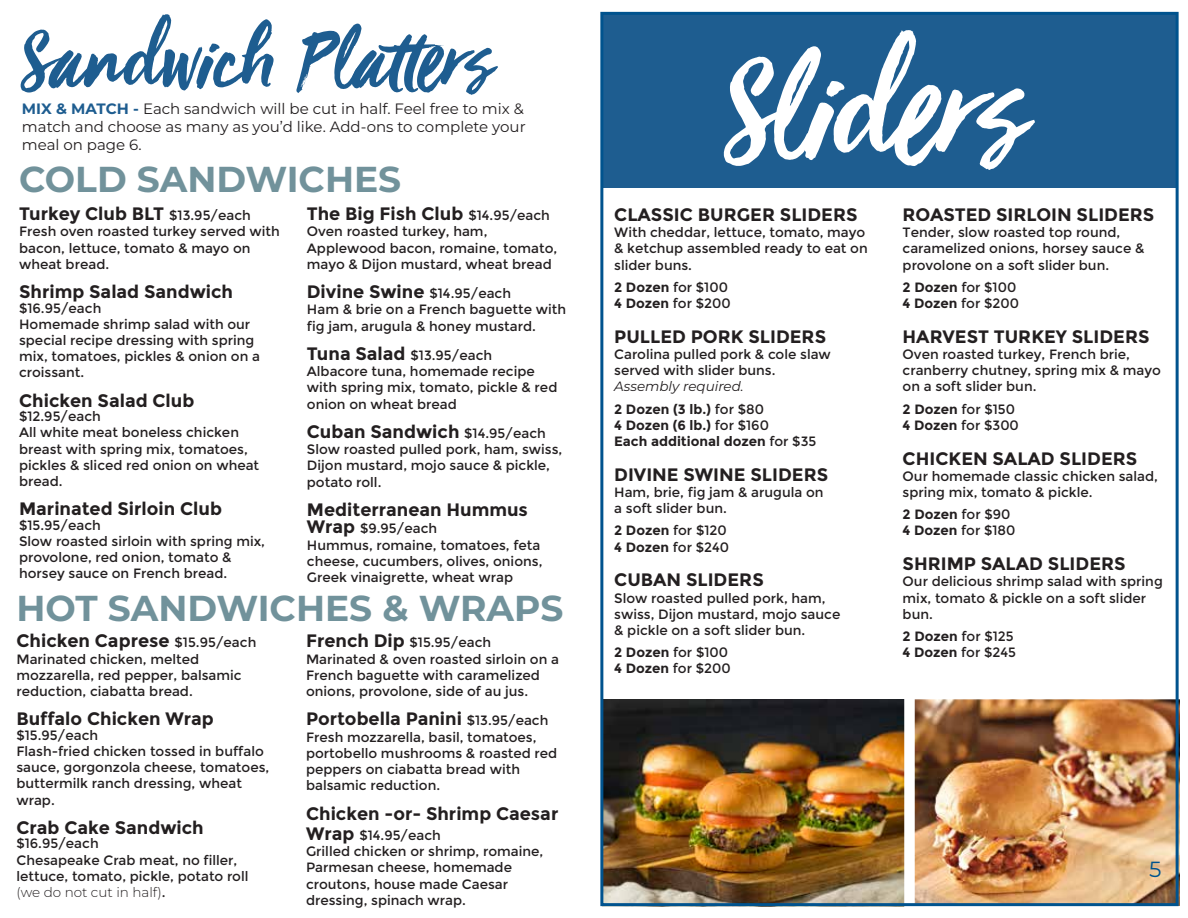
<style>
.page{position:relative;width:1188px;height:918px;background:#fff}
.page>*{position:absolute;margin:0;border:0;box-sizing:border-box;transform-origin:0 0}
.t1{font:160.8px "Viva Beautiful";color:#fff}
.t2{font:92.55px "Viva Beautiful";color:#1e5d90}
.t3{font:100 36px "Montserrat";color:#71929b}
.t4{font:100 21.9px "Montserrat";color:#00538e}
.t5{font:700 18px "Montserrat";color:#231f20}
.t6{font:100 15px/18px "Montserrat";color:#231f20}
.t7{font:13.5px/16.2px "Montserrat";color:#231f20}
.t8{font:700 13.5px/16.2px "Montserrat";color:#231f20}
.t9{font:italic 100 13.5px/22.2px "Montserrat";color:#231f20}
.s1{color:#1e5d90}
.s2{font-weight:400;font-size:13.5px}
.s3{font-weight:700;font-size:18px}
.s4{font-weight:100}
.s5{font-weight:700}
.s6{font-weight:700;font-style:normal}
.s7{font-weight:400;font-style:normal}
.s8{font-weight:400}
</style>
<div class="page">
<img style="left:604px;top:700px;width:571px;height:202px">
<div style="left:602px;top:14px;width:574px;height:174px;background:#1e5d90"></div>
<div style="left:904px;top:696px;width:11px;height:218px;background:#fff"></div>
<div style="left:600px;top:12px;width:579px;height:894px;border:3px solid #00538e"></div>
<img style="left:1127px;top:835px;width:53px;height:70px">
<h2 class="t2" style="left:22px;top:0;width:473px">Sandwich Platters</h2>
<p class="t6" style="left:22px;top:99px;width:505px"><span class="s1">MIX &amp; MATCH -</span> Each sandwich will be cut in half. Feel free to mix &amp; match and choose as many as you’d like. Add-ons to complete your meal on page 6.</p>
<h3 class="t3" style="left:19px;top:156px;width:384px">COLD SANDWICHES</h3>
<h3 class="t5" style="left:19px;top:203px;width:233px">Turkey Club BLT <span class="s2">$13.95/each</span></h3>
<p class="t7" style="left:19px;top:224px;width:262px">Fresh oven roasted turkey served with bacon, lettuce, tomato &amp; mayo on wheat bread.</p>
<h3 class="t5" style="left:19px;top:281px;width:216px">Shrimp Salad Sandwich</h3>
<p class="t7" style="left:19px;top:300px;width:243px">$16.95/each<br>Homemade shrimp salad with our special recipe dressing with spring mix, tomatoes, pickles &amp; onion on a croissant.</p>
<h3 class="t5" style="left:19px;top:390px;width:177px">Chicken Salad Club</h3>
<p class="t7" style="left:19px;top:409px;width:242px">$12.95/each<br>All white meat boneless chicken breast with spring mix, tomatoes, pickles &amp; sliced red onion on wheat bread.</p>
<h3 class="t5" style="left:19px;top:498px;width:204px">Marinated Sirloin Club</h3>
<p class="t7" style="left:19px;top:517px;width:247px">$15.95/each<br>Slow roasted sirloin with spring mix, provolone, red onion, tomato &amp; horsey sauce on French bread.</p>
<h3 class="t5" style="left:307px;top:203px;width:245px">The Big Fish Club <span class="s2">$14.95/each</span></h3>
<p class="t7" style="left:307px;top:224px;width:252px">Oven roasted turkey, ham,<br>Applewood bacon, romaine, tomato, mayo &amp; Dijon mustard, wheat bread</p>
<h3 class="t5" style="left:307px;top:281px;width:206px">Divine Swine <span class="s2">$14.95/each</span></h3>
<p class="t7" style="left:307px;top:302px;width:261px">Ham &amp; brie on a French baguette with fig jam, arugula &amp; honey mustard.</p>
<p class="t7" style="left:307px;top:347px;width:252px"><span class="s3">Tuna Salad</span> $13.95/each<br>Albacore tuna, homemade recipe with spring mix, tomato, pickle &amp; red onion on wheat bread</p>
<h3 class="t5" style="left:307px;top:421px;width:241px">Cuban Sandwich <span class="s2">$14.95/each</span></h3>
<p class="t7" style="left:307px;top:442px;width:257px">Slow roasted pulled pork, ham, swiss,<br>Dijon mustard, mojo sauce &amp; pickle, potato roll.</p>
<h3 class="t5" style="left:307px;top:499px;width:223px">Mediterranean Hummus</h3>
<p class="t7" style="left:307px;top:521px;width:237px"><span class="s3">Wrap</span> $9.95/each<br>Hummus, romaine, tomatoes, feta cheese, cucumbers, olives, onions,<br>Greek vinaigrette, wheat wrap</p>
<h3 class="t3" style="left:16px;top:584px;width:549px">HOT SANDWICHES &amp; WRAPS</h3>
<h3 class="t5" style="left:16px;top:630px;width:241px">Chicken Caprese <span class="s2">$15.95/each</span></h3>
<p class="t7" style="left:16px;top:651px;width:227px">Marinated chicken, melted mozzarella, red pepper, balsamic reduction, ciabatta bread.</p>
<h3 class="t5" style="left:16px;top:708px;width:199px">Buffalo Chicken Wrap</h3>
<p class="t7" style="left:16px;top:727px;width:254px">$15.95/each<br>Flash-fried chicken tossed in buffalo sauce, gorgonzola cheese, tomatoes, buttermilk ranch dressing, wheat wrap.</p>
<h3 class="t5" style="left:16px;top:817px;width:189px">Crab Cake Sandwich</h3>
<p class="t7" style="left:16px;top:836px;width:234px">$16.95/each<br>Chesapeake Crab meat, no filler, lettuce, tomato, pickle, potato roll <span class="s4">(we do not cut in half)</span>.</p>
<p class="t7" style="left:306px;top:635px;width:255px"><span class="s3">French Dip</span> $15.95/each<br>Marinated &amp; oven roasted sirloin on a<br>French baguette with caramelized onions, provolone, side of au jus.</p>
<h3 class="t5" style="left:306px;top:708px;width:244px">Portobella Panini <span class="s2">$13.95/each</span></h3>
<p class="t7" style="left:306px;top:729px;width:253px">Fresh mozzarella, basil, tomatoes, portobello mushrooms &amp; roasted red peppers on ciabatta bread with balsamic reduction.</p>
<h3 class="t5" style="left:306px;top:803px;width:254px">Chicken -or- Shrimp Caesar</h3>
<p class="t7" style="left:306px;top:827px;width:239px"><span class="s3">Wrap</span> $14.95/each<br>Grilled chicken or shrimp, romaine,<br>Parmesan cheese, homemade croutons, house made Caesar dressing, spinach wrap.</p>
<h1 class="t1" style="left:725px;top:4px;width:303px">Sliders</h1>
<h3 class="t5" style="left:614px;top:204px;width:245px">CLASSIC BURGER SLIDERS</h3>
<p class="t7" style="left:614px;top:225px;width:255px">With cheddar, lettuce, tomato, mayo &amp; ketchup assembled ready to eat on slider buns.</p>
<p class="t7" style="left:614px;top:279px;width:118px"><span class="s5">2 Dozen</span> for $100<br><span class="s5">4 Dozen</span> for $200</p>
<h3 class="t5" style="left:614px;top:326px;width:213px">PULLED PORK SLIDERS</h3>
<p class="t7" style="left:614px;top:346px;width:218px">Carolina pulled pork &amp; cole slaw served with slider buns.</p>
<p class="t9" style="left:614px;top:375px;width:151px">Assembly required.<br><span class="s6">2 Dozen (3 lb.)</span> <span class="s7">for $80</span></p>
<p class="t8" style="left:614px;top:417px;width:204px">4 Dozen (6 lb.) <span class="s8">for $160<br></span>Each additional dozen <span class="s8">for $35</span></p>
<h3 class="t5" style="left:614px;top:464px;width:216px">DIVINE SWINE SLIDERS</h3>
<p class="t7" style="left:614px;top:484px;width:211px">Ham, brie, fig jam &amp; arugula on a soft slider bun.</p>
<p class="t7" style="left:614px;top:523px;width:116px"><span class="s5">2 Dozen</span> for $120<br><span class="s5">4 Dozen</span> for $240</p>
<h3 class="t5" style="left:614px;top:569px;width:151px">CUBAN SLIDERS</h3>
<p class="t7" style="left:614px;top:590px;width:228px">Slow roasted pulled pork, ham, swiss, Dijon mustard, mojo sauce &amp; pickle on a soft slider bun.</p>
<p class="t7" style="left:614px;top:645px;width:118px"><span class="s5">2 Dozen</span> for $100<br><span class="s5">4 Dozen</span> for $200</p>
<h3 class="t5" style="left:903px;top:204px;width:253px">ROASTED SIRLOIN SLIDERS</h3>
<p class="t7" style="left:903px;top:225px;width:243px">Tender, slow roasted top round, caramelized onions, horsey sauce &amp; provolone on a soft slider bun.</p>
<p class="t7" style="left:903px;top:279px;width:118px"><span class="s5">2 Dozen</span> for $100<br><span class="s5">4 Dozen</span> for $200</p>
<h3 class="t5" style="left:903px;top:326px;width:248px">HARVEST TURKEY SLIDERS</h3>
<p class="t7" style="left:903px;top:346px;width:260px">Oven roasted turkey, French brie, cranberry chutney, spring mix &amp; mayo on a soft slider bun.</p>
<p class="t7" style="left:903px;top:401px;width:118px"><span class="s5">2 Dozen</span> for $150<br><span class="s5">4 Dozen</span> for $300</p>
<h3 class="t5" style="left:903px;top:448px;width:236px">CHICKEN SALAD SLIDERS</h3>
<p class="t7" style="left:903px;top:468px;width:257px">Our homemade classic chicken salad, spring mix, tomato &amp; pickle.</p>
<p class="t7" style="left:903px;top:507px;width:114px"><span class="s5">2 Dozen</span> for $90<br><span class="s5">4 Dozen</span> for $180</p>
<h3 class="t5" style="left:903px;top:553px;width:225px">SHRIMP SALAD SLIDERS</h3>
<p class="t7" style="left:903px;top:574px;width:262px">Our delicious shrimp salad with spring mix, tomato &amp; pickle on a soft slider bun.</p>
<p class="t7" style="left:903px;top:628px;width:115px"><span class="s5">2 Dozen</span> for $125<br><span class="s5">4 Dozen</span> for $245</p>
<h3 class="t4" style="left:1149px;top:854px;width:14px">5</h3>
</div>
